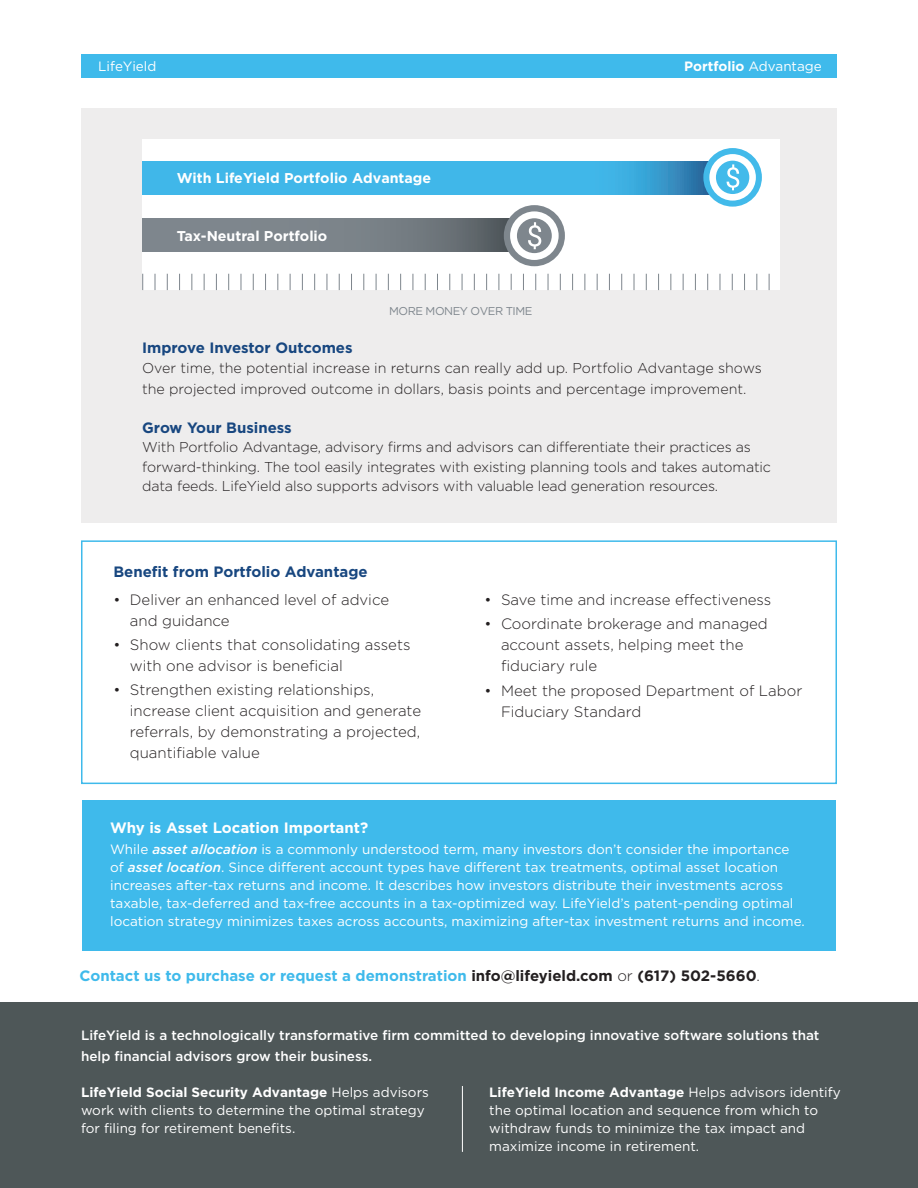
<style>
.page{position:relative;width:918px;height:1188px;background:#fff}
.page>*{position:absolute;margin:0;border:0;box-sizing:border-box;transform-origin:0 0}
.body_copy{font:300 15px/21px "Gotham";color:#231f20}
.Dk_Blue_subheads{font:700 15px "Gotham";color:#3fbaeb}
.Dk_Blue_subheads-2{font:700 15px "Gotham";color:#184780}
.t1{font:700 15px "Gotham";color:#fff}
.body_copy-2{font:300 14.25px/19.5px "Gotham";letter-spacing:-.01em;color:#231f20}
.t2{font:700 14.25px "Gotham";color:#fff}
.sidebar_copy{font:13.5px/18px "Gotham";color:#fff}
.sidebar_copy-2{font:500 13.5px/21px "Gotham";color:#fff}
.Dk_Blue_subheads-3{font:700 13.5px "Gotham";color:#fff}
.Dk_Blue_subheads-4{font:13.5px "Gotham";color:#fff}
.t3{font:11.4px "Gotham";letter-spacing:-.04em;color:#7e868d}
.s1{font-weight:400}
.s2{font-weight:500;font-style:italic}
.s3{color:#231f20}
.s4{font-weight:300;color:#231f20}
.s5{font-weight:700}
</style>
<div class="page">
<div style="left:81px;top:540px;width:756px;height:244px;border:2px solid #3fbaeb"></div>
<div style="left:81px;top:108px;width:756px;height:415px;background:#eeeded"></div>
<div style="left:81px;top:54px;width:756px;height:24px;background:#3fbaeb"></div>
<div style="left:142px;top:139px;width:637px;height:151px;background:#fff"></div>
<svg style="left:142px;top:161px;width:566px;height:33px;background:#3eb1e3"></svg>
<svg style="left:142px;top:274px;width:1px;height:16px"></svg>
<svg style="left:155px;top:274px;width:1px;height:16px"></svg>
<svg style="left:167px;top:274px;width:1px;height:16px"></svg>
<svg style="left:179px;top:274px;width:1px;height:16px"></svg>
<svg style="left:191px;top:274px;width:1px;height:16px"></svg>
<svg style="left:204px;top:274px;width:1px;height:16px"></svg>
<svg style="left:216px;top:274px;width:1px;height:16px"></svg>
<svg style="left:228px;top:274px;width:1px;height:16px"></svg>
<svg style="left:241px;top:274px;width:1px;height:16px"></svg>
<svg style="left:253px;top:274px;width:1px;height:16px"></svg>
<svg style="left:265px;top:274px;width:1px;height:16px"></svg>
<svg style="left:277px;top:274px;width:1px;height:16px"></svg>
<svg style="left:290px;top:274px;width:1px;height:16px"></svg>
<svg style="left:302px;top:274px;width:1px;height:16px"></svg>
<svg style="left:314px;top:274px;width:1px;height:16px"></svg>
<svg style="left:327px;top:274px;width:1px;height:16px"></svg>
<svg style="left:339px;top:274px;width:1px;height:16px"></svg>
<svg style="left:351px;top:274px;width:1px;height:16px"></svg>
<svg style="left:363px;top:274px;width:1px;height:16px"></svg>
<svg style="left:376px;top:274px;width:1px;height:16px"></svg>
<svg style="left:388px;top:274px;width:1px;height:16px"></svg>
<svg style="left:400px;top:274px;width:1px;height:16px"></svg>
<svg style="left:413px;top:274px;width:1px;height:16px"></svg>
<svg style="left:425px;top:274px;width:1px;height:16px"></svg>
<svg style="left:437px;top:274px;width:1px;height:16px"></svg>
<svg style="left:449px;top:274px;width:1px;height:16px"></svg>
<svg style="left:462px;top:274px;width:1px;height:16px"></svg>
<svg style="left:474px;top:274px;width:1px;height:16px"></svg>
<svg style="left:486px;top:274px;width:1px;height:16px"></svg>
<svg style="left:499px;top:274px;width:1px;height:16px"></svg>
<svg style="left:511px;top:274px;width:1px;height:16px"></svg>
<svg style="left:523px;top:274px;width:1px;height:16px"></svg>
<svg style="left:535px;top:274px;width:1px;height:16px"></svg>
<svg style="left:548px;top:274px;width:1px;height:16px"></svg>
<svg style="left:560px;top:274px;width:1px;height:16px"></svg>
<svg style="left:572px;top:274px;width:1px;height:16px"></svg>
<svg style="left:585px;top:274px;width:1px;height:16px"></svg>
<svg style="left:597px;top:274px;width:1px;height:16px"></svg>
<svg style="left:609px;top:274px;width:1px;height:16px"></svg>
<svg style="left:621px;top:274px;width:1px;height:16px"></svg>
<svg style="left:634px;top:274px;width:1px;height:16px"></svg>
<svg style="left:646px;top:274px;width:1px;height:16px"></svg>
<svg style="left:658px;top:274px;width:1px;height:16px"></svg>
<svg style="left:670px;top:274px;width:1px;height:16px"></svg>
<svg style="left:683px;top:274px;width:1px;height:16px"></svg>
<svg style="left:695px;top:274px;width:1px;height:16px"></svg>
<svg style="left:707px;top:274px;width:1px;height:16px"></svg>
<svg style="left:720px;top:274px;width:1px;height:16px"></svg>
<svg style="left:732px;top:274px;width:1px;height:16px"></svg>
<svg style="left:744px;top:274px;width:1px;height:16px"></svg>
<svg style="left:756px;top:274px;width:1px;height:16px"></svg>
<svg style="left:769px;top:274px;width:1px;height:16px"></svg>
<div style="left:703px;top:148px;width:59px;height:59px;background:#42baea;border-radius:50%"></div>
<svg style="left:709px;top:154px;width:47px;height:47px"></svg>
<div style="left:716px;top:161px;width:33px;height:33px;background:#42baea;border-radius:50%"></div>
<svg style="left:727px;top:164px;width:12px;height:26px"></svg>
<svg style="left:142px;top:218px;width:367px;height:33px;background:#757d83"></svg>
<div style="left:504px;top:205px;width:61px;height:61px;background:#7e868d;border-radius:50%"></div>
<div style="left:510px;top:211px;width:49px;height:49px;background:#fff;border-radius:50%"></div>
<div style="left:517px;top:218px;width:35px;height:35px;background:#7e868d;border-radius:50%"></div>
<svg style="left:528px;top:222px;width:13px;height:27px"></svg>
<div style="left:0;top:1003px;width:918px;height:185px;background:#4e5758"></div>
<hr style="left:462px;top:1086px;width:1px;height:66px;background:#fff">
<div style="left:82px;top:801px;width:754px;height:150px;background:#3fbaeb"></div>
<p class="Dk_Blue_subheads-4" style="left:98px;top:58px;width:60px">LifeYield</p>
<p class="Dk_Blue_subheads-3" style="left:684px;top:57px;width:139px">Portfolio <span class="s1">Advantage</span></p>
<p class="t2" style="left:177px;top:169px;width:256px">With LifeYield Portfolio Advantage</p>
<p class="t2" style="left:177px;top:227px;width:152px">Tax-Neutral Portfolio</p>
<p class="t3" style="left:389px;top:304px;width:145px">MORE MONEY OVER TIME</p>
<p class="Dk_Blue_subheads-2" style="left:142px;top:338px;width:212px">Improve Investor Outcomes</p>
<p class="body_copy-2" style="left:142px;top:357px;width:621px;line-height:21px">Over time, the potential increase in returns can really add up. Portfolio Advantage shows the projected improved outcome in dollars, basis points and percentage improvement.</p>
<p class="Dk_Blue_subheads-2" style="left:142px;top:418px;width:151px">Grow Your Business</p>
<p class="body_copy-2" style="left:142px;top:437px;width:630px">With Portfolio Advantage, advisory firms and advisors can differentiate their practices as forward-thinking. The tool easily integrates with existing planning tools and takes automatic data feeds. LifeYield also supports advisors with valuable lead generation resources.</p>
<p class="Dk_Blue_subheads-2" style="left:113px;top:562px;width:256px">Benefit from Portfolio Advantage</p>
<p class="body_copy" style="left:130px;top:588px;width:261px;text-indent:-16px">• Deliver an enhanced level of advice and guidance</p>
<p class="body_copy" style="left:130px;top:634px;width:282px;text-indent:-16px">• Show clients that consolidating assets with one advisor is beneficial</p>
<p class="body_copy" style="left:130px;top:679px;width:293px;text-indent:-16px">• Strengthen existing relationships, increase client acquisition and generate referrals, by demonstrating a projected, quantifiable value</p>
<p class="body_copy" style="left:484px;top:589px;width:288px">• Save time and increase effectiveness</p>
<p class="body_copy" style="left:501px;top:613px;width:268px;text-indent:-16px">• Coordinate brokerage and managed account assets, helping meet the fiduciary rule</p>
<p class="body_copy" style="left:501px;top:679px;width:303px;text-indent:-16px">• Meet the proposed Department of Labor<br>Fiduciary Standard</p>
<p class="t1" style="left:110px;top:818px;width:260px">Why is Asset Location Important?</p>
<p class="sidebar_copy" style="left:110px;top:840px;width:696px">While <span class="s2">asset allocation</span> is a commonly understood term, many investors don’t consider the importance of <span class="s2">asset location</span>. Since different account types have different tax treatments, optimal asset location increases after-tax returns and income. It describes how investors distribute their investments across taxable, tax-deferred and tax-free accounts in a tax-optimized way. LifeYield’s patent-pending optimal location strategy minimizes taxes across accounts, maximizing after-tax investment returns and income.</p>
<p class="Dk_Blue_subheads" style="left:80px;top:966px;width:682px">Contact us to purchase or request a demonstration <span class="s3">info@lifeyield.com</span> <span class="s4">or</span> <span class="s3">(617) 502-5660</span><span class="s4">.</span></p>
<p class="sidebar_copy-2" style="left:81px;top:1025px;width:740px">LifeYield is a technologically transformative firm committed to developing innovative software solutions that help financial advisors grow their business.</p>
<p class="sidebar_copy" style="left:81px;top:1083px;width:349px"><span class="s5">LifeYield Social Security Advantage</span> Helps advisors work with clients to determine the optimal strategy for filing for retirement benefits.</p>
<p class="sidebar_copy" style="left:489px;top:1083px;width:353px"><span class="s5">LifeYield Income Advantage</span> Helps advisors identify the optimal location and sequence from which to withdraw funds to minimize the tax impact and maximize income in retirement.</p>
</div>
